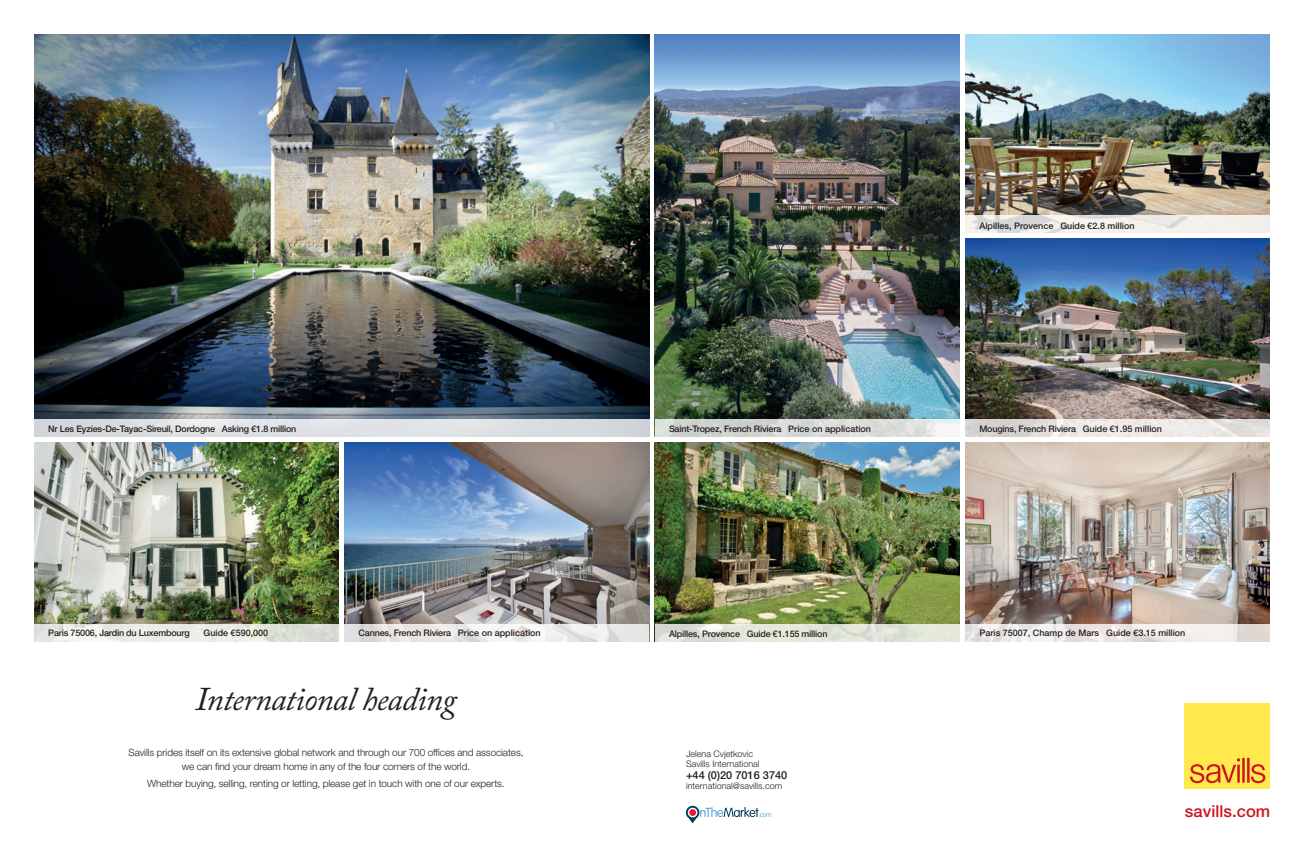
<style>
.page{position:relative;width:1304px;height:851px;background:#fff}
.page>*{position:absolute;margin:0;border:0;box-sizing:border-box;transform-origin:0 0}
.t1{font:italic 33px "Adobe Caslon Pro";letter-spacing:-.02em;color:#231f20}
.t2{font:500 16.5px "Helvetica Neue LT Std";letter-spacing:.005em;color:#cd151d}
.t3{font:500 11px "Helvetica Neue LT Std";color:#231f20}
.t4{font:300 10px/14px "Helvetica Neue LT Std";letter-spacing:-.01em;color:#231f20;text-align:center}
.t5{font:500 9px "Helvetica Neue LT Std";letter-spacing:-.02em;color:#231f20}
.t6{font:500 9px "Helvetica Neue LT Std";color:#231f20}
.t7{font:300 9px/10px "Helvetica Neue LT Std";color:#231f20}
</style>
<div class="page">
<div style="left:1185px;top:703px;width:85px;height:85px;background:#ffe94d"></div>
<svg style="left:1190px;top:757px;width:75px;height:26px"></svg>
<img style="left:965px;top:442px;width:305px;height:182px">
<img style="left:655px;top:34px;width:305px;height:386px">
<img style="left:34px;top:34px;width:615px;height:386px">
<img style="left:34px;top:442px;width:305px;height:182px">
<img style="left:655px;top:442px;width:305px;height:182px">
<img style="left:965px;top:34px;width:305px;height:181px">
<img style="left:965px;top:238px;width:305px;height:182px">
<img style="left:344px;top:442px;width:305px;height:182px">
<svg style="left:965px;top:420px;width:305px;height:17px;background:#e5e2e0"></svg>
<svg style="left:965px;top:624px;width:305px;height:17px;fill:#f0ece9"></svg>
<svg style="left:655px;top:420px;width:305px;height:17px;background:#d8dad8"></svg>
<div style="left:34px;top:420px;width:615px;height:17px;background:linear-gradient(to right,#dee0e3,#dbdfe2)"></div>
<svg style="left:344px;top:624px;width:305px;height:17px;fill:#e9e7e6"></svg>
<svg style="left:34px;top:624px;width:305px;height:17px;background:#e7e8e2"></svg>
<svg style="left:655px;top:624px;width:305px;height:17px;background:#e1e4d8"></svg>
<svg style="left:965px;top:215px;width:305px;height:17px;background:#eceae7"></svg>
<svg style="left:686px;top:805px;width:85px;height:18px"></svg>
<div style="left:689px;top:809px;width:7px;height:6px;background:#ed1a38;border-radius:50%"></div>
<p class="t5" style="left:48px;top:423px;width:250px">Nr Les Eyzies-De-Tayac-Sireuil, Dordogne Asking €1.8 million</p>
<p class="t5" style="left:669px;top:423px;width:204px">Saint-Tropez, French Riviera Price on application</p>
<p class="t5" style="left:48px;top:627px;width:143px">Paris 75006, Jardin du Luxembourg</p>
<p class="t6" style="left:204px;top:627px;width:66px">Guide €590,000</p>
<p class="t5" style="left:359px;top:627px;width:184px">Cannes, French Riviera Price on application</p>
<p class="t5" style="left:669px;top:628px;width:160px">Alpilles, Provence Guide €1.155 million</p>
<h1 class="t1" style="left:195px;top:679px;width:263px">International heading</h1>
<p class="t4" style="left:128px;top:745px;width:397px">Savills prides itself on its extensive global network and through our 700 offices and associates, we can find your dream home in any of the four corners of the world.</p>
<p class="t4" style="left:147px;top:776px;width:359px">Whether buying, selling, renting or letting, please get in touch with one of our experts.</p>
<p class="t7" style="left:686px;top:748px;width:75px">Jelena Cvjetkovic<br>Savills International</p>
<p class="t3" style="left:686px;top:768px;width:103px">+44 (0)20 7016 3740</p>
<p class="t7" style="left:686px;top:780px;width:98px">international@savills.com</p>
<p class="t6" style="left:979px;top:220px;width:157px">Alpilles, Provence Guide €2.8 million</p>
<p class="t5" style="left:979px;top:423px;width:184px">Mougins, French Riviera Guide €1.95 million</p>
<p class="t6" style="left:979px;top:627px;width:208px">Paris 75007, Champ de Mars Guide €3.15 million</p>
<h2 class="t2" style="left:1185px;top:801px;width:87px">savills.com</h2>
</div>
